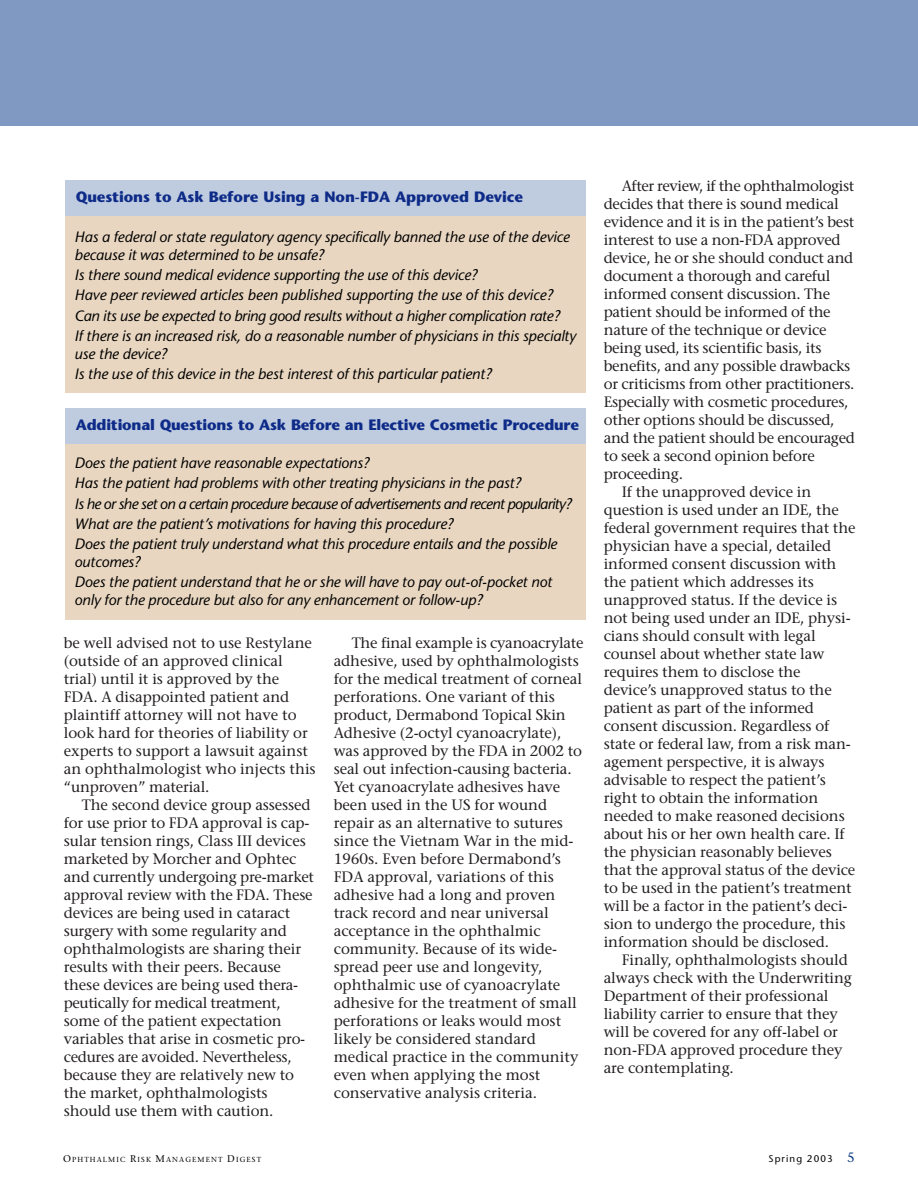
<style>
.page{position:relative;width:918px;height:1188px;background:#fff}
.page>*{position:absolute;margin:0;border:0;box-sizing:border-box;transform-origin:0 0}
.t1{font:15px/18px "Stone Serif";letter-spacing:-.005em;color:#231f20}
.t2{font:italic 15px/20.1px "Stone Sans";letter-spacing:-.005em;color:#000}
.t3{font:700 15px "Stone Sans";letter-spacing:-.015em;color:#0e2b88}
.t4{font:15px "Stone Serif";letter-spacing:-.03em;color:#231f20}
.t5{font:15px "Stone Serif";letter-spacing:-.025em;color:#231f20}
.t6{font:9.75px "Stone Sans";letter-spacing:.115em;color:#000}
.t7{font:7.35px "Stone Serif";letter-spacing:.155em;color:#000}
.s1{font-size:9.75px}
.s2{font-family:"Stone Serif";font-size:13.5px;color:#003384}
</style>
<div class="page">
<div style="left:0;top:0;width:918px;height:126px;background:#8099c2"></div>
<div style="left:65px;top:421px;width:521px;height:198px;background:#e8d6c0"></div>
<div style="left:65px;top:215px;width:521px;height:177px;background:#e8d6c0"></div>
<div style="left:65px;top:180px;width:520px;height:36px;background:#bfcce0"></div>
<div style="left:65px;top:408px;width:520px;height:36px;background:#bfcce0"></div>
<p class="t3" style="left:76px;top:191px;width:449px">Questions to Ask Before Using a Non-FDA Approved Device</p>
<p class="t2" style="left:75px;top:229px;width:497px;line-height:18px">Has a federal or state regulatory agency specifically banned the use of the device because it was determined to be unsafe?</p>
<p class="t2" style="left:75px;top:267px;width:503px">Is there sound medical evidence supporting the use of this device?<br>Have peer reviewed articles been published supporting the use of this device?<br>Can its use be expected to bring good results without a higher complication rate?<br>If there is an increased risk, do a reasonable number of physicians in this specialty</p>
<p class="t2" style="left:75px;top:345px;width:419px">use the device?<br>Is the use of this device in the best interest of this particular patient?</p>
<p class="t3" style="left:76px;top:418px;width:505px">Additional Questions to Ask Before an Elective Cosmetic Procedure</p>
<p class="t2" style="left:75px;top:455px;width:499px">Does the patient have reasonable expectations?<br>Has the patient had problems with other treating physicians in the past?<br>Is he or she set on a certain procedure because of advertisements and recent popularity?<br>What are the patient’s motivations for having this procedure?<br>Does the patient truly understand what this procedure entails and the possible</p>
<p class="t2" style="left:75px;top:553px;width:479px">outcomes?<br>Does the patient understand that he or she will have to pay out-of-pocket not</p>
<p class="t2" style="left:75px;top:591px;width:410px">only for the procedure but also for any enhancement or follow-up?</p>
<p class="t1" style="left:64px;top:636px;width:254px">be well advised not to use Restylane (outside of an approved clinical trial) until it is approved by the FDA. A disappointed patient and plaintiff attorney will not have to look hard for theories of liability or experts to support a lawsuit against an ophthalmologist who injects this “unproven” material.</p>
<p class="t1" style="left:64px;top:798px;width:252px;text-indent:18px">The second device group assessed for use prior to FDA approval is cap&shy;sular tension rings, Class III devices marketed by Morcher and Ophtec and currently undergoing pre-market approval review with the FDA. These devices are being used in cataract surgery with some regularity and ophthalmologists are sharing their results with their peers. Because these devices are being used thera&shy;peutically for medical treatment, some of the patient expectation variables that arise in cosmetic pro&shy;cedures are avoided. Nevertheless, because they are relatively new to the market, ophthalmologists should use them with caution.</p>
<p class="t1" style="left:334px;top:636px;width:251px;text-indent:18px">The final example is cyanoacrylate adhesive, used by ophthalmologists for the medical treatment of corneal perforations. One variant of this product, Dermabond Topical Skin<br>Adhesive (2-octyl cyanoacrylate), was approved by the FDA in 2002 to seal out infection-causing bacteria.<br>Yet cyanoacrylate adhesives have been used in the US for wound repair as an alternative to sutures since the Vietnam War in the mid-<br>1960s. Even before Dermabond’s<br>FDA approval, variations of this adhesive had a long and proven track record and near universal acceptance in the ophthalmic community. Because of its wide&shy;spread peer use and longevity, ophthalmic use of cyanoacrylate adhesive for the treatment of small perforations or leaks would most likely be considered standard medical practice in the community even when applying the most conservative analysis criteria.</p>
<p class="t4" style="left:622px;top:180px;width:234px">After review, if the ophthalmologist</p>
<p class="t1" style="left:604px;top:196px;width:237px">decides that there is sound medical</p>
<p class="t1" style="left:604px;top:214px;width:252px">evidence and it is in the patient’s best</p>
<p class="t1" style="left:604px;top:232px;width:238px">interest to use a non-FDA approved</p>
<p class="t1" style="left:604px;top:250px;width:251px">device, he or she should conduct and</p>
<p class="t1" style="left:604px;top:268px;width:228px">document a thorough and careful</p>
<p class="t1" style="left:604px;top:286px;width:228px">informed consent discussion. The</p>
<p class="t1" style="left:604px;top:304px;width:228px">patient should be informed of the</p>
<p class="t1" style="left:604px;top:322px;width:224px">nature of the technique or device</p>
<p class="t1" style="left:604px;top:340px;width:219px">being used, its scientific basis, its</p>
<p class="t1" style="left:604px;top:358px;width:248px">benefits, and any possible drawbacks</p>
<p class="t1" style="left:604px;top:376px;width:252px">or criticisms from other practitioners.</p>
<p class="t1" style="left:604px;top:394px;width:246px">Especially with cosmetic procedures,</p>
<p class="t1" style="left:604px;top:412px;width:232px">other options should be discussed,</p>
<p class="t5" style="left:604px;top:432px;width:253px">and the patient should be encouraged</p>
<p class="t1" style="left:604px;top:448px;width:213px">to seek a second opinion before</p>
<p class="t1" style="left:604px;top:466px;width:81px">proceeding.</p>
<p class="t1" style="left:622px;top:484px;width:191px">If the unapproved device in</p>
<p class="t1" style="left:604px;top:502px;width:237px">question is used under an IDE, the</p>
<p class="t1" style="left:604px;top:520px;width:253px">federal government requires that the</p>
<p class="t1" style="left:604px;top:538px;width:229px">physician have a special, detailed</p>
<p class="t1" style="left:604px;top:556px;width:234px">informed consent discussion with</p>
<p class="t1" style="left:604px;top:574px;width:212px">the patient which addresses its</p>
<p class="t1" style="left:604px;top:592px;width:235px">unapproved status. If the device is</p>
<p class="t1" style="left:604px;top:610px;width:248px">not being used under an IDE, physi-</p>
<p class="t1" style="left:604px;top:628px;width:214px">cians should consult with legal</p>
<p class="t1" style="left:604px;top:646px;width:222px">counsel about whether state law</p>
<p class="t1" style="left:604px;top:664px;width:198px">requires them to disclose the</p>
<p class="t1" style="left:604px;top:682px;width:230px">device’s unapproved status to the</p>
<p class="t1" style="left:604px;top:700px;width:212px">patient as part of the informed</p>
<p class="t1" style="left:604px;top:718px;width:227px">consent discussion. Regardless of</p>
<p class="t1" style="left:604px;top:736px;width:249px">state or federal law, from a risk man-</p>
<p class="t1" style="left:604px;top:754px;width:222px">agement perspective, it is always</p>
<p class="t1" style="left:604px;top:772px;width:224px">advisable to respect the patient’s</p>
<p class="t1" style="left:604px;top:790px;width:216px">right to obtain the information</p>
<p class="t1" style="left:604px;top:808px;width:243px">needed to make reasoned decisions</p>
<p class="t1" style="left:604px;top:826px;width:242px">about his or her own health care. If</p>
<p class="t1" style="left:604px;top:844px;width:230px">the physician reasonably believes</p>
<p class="t1" style="left:604px;top:862px;width:253px">that the approval status of the device</p>
<p class="t1" style="left:604px;top:880px;width:250px">to be used in the patient’s treatment</p>
<p class="t1" style="left:604px;top:898px;width:245px">will be a factor in the patient’s deci-</p>
<p class="t1" style="left:604px;top:916px;width:243px">sion to undergo the procedure, this</p>
<p class="t1" style="left:604px;top:934px;width:227px">information should be disclosed.</p>
<p class="t1" style="left:622px;top:952px;width:228px">Finally, ophthalmologists should</p>
<p class="t1" style="left:604px;top:970px;width:250px">always check with the Underwriting</p>
<p class="t1" style="left:604px;top:988px;width:226px">Department of their professional</p>
<p class="t1" style="left:604px;top:1006px;width:236px">liability carrier to ensure that they</p>
<p class="t1" style="left:604px;top:1024px;width:236px">will be covered for any off-label or</p>
<p class="t1" style="left:604px;top:1042px;width:240px">non-FDA approved procedure they</p>
<p class="t1" style="left:604px;top:1060px;width:132px">are contemplating.</p>
<p class="t7" style="left:63px;top:1157px;width:200px"><span class="s1">O</span>PHTHALMIC <span class="s1">R</span>ISK <span class="s1">M</span>ANAGEMENT <span class="s1">D</span>IGEST</p>
<p class="t6" style="left:769px;top:1155px;width:88px">Spring 2003 <span class="s2">5</span></p>
</div>
